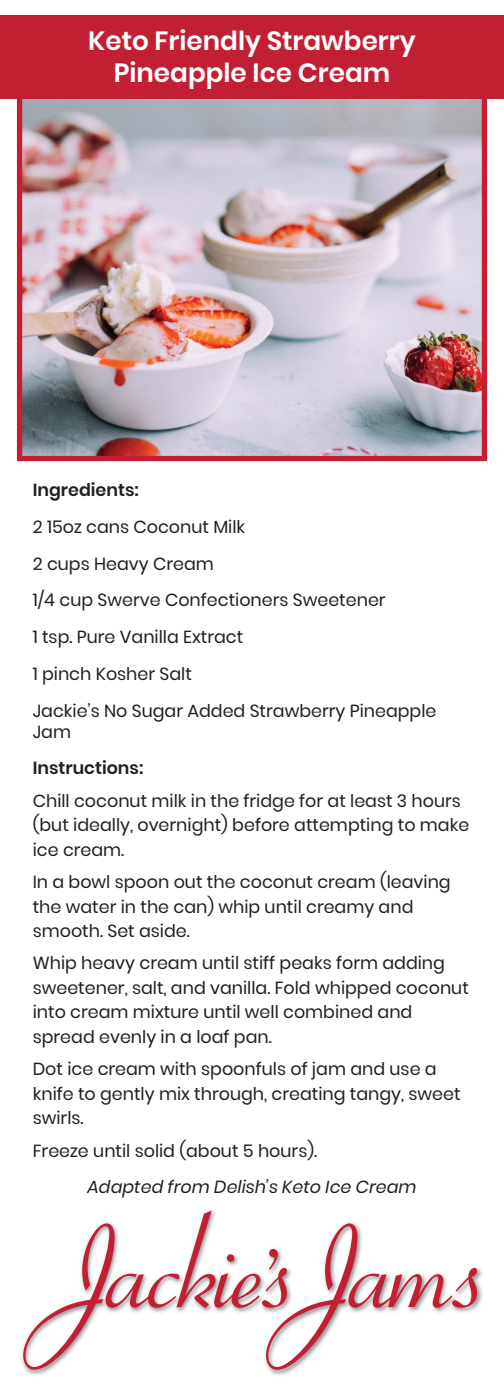
<style>
.page{position:relative;width:504px;height:1386px;background:#fff}
.page>*{position:absolute;margin:0;border:0;box-sizing:border-box;transform-origin:0 0}
.t1{font:600 26.25px/31.5px "Poppins";color:#fff;text-align:center}
.t2{font:17.5px/24.5px "Poppins";color:#231f20}
.t3{font:italic 17.5px "Poppins";color:#231f20}
.t4{font:600 17.5px "Poppins";color:#231f20}
</style>
<div class="page">
<img style="left:23px;top:99px;width:458px;height:356px">
<div style="left:17px;top:16px;width:470px;height:445px;border:5px solid #c31f32"></div>
<img style="left:21px;top:1210px;width:461px;height:165px">
<svg style="left:23px;top:1211px;width:454px;height:159px"></svg>
<div style="left:0;top:16px;width:504px;height:83px;background:#c31f32"></div>
<h1 class="t1" style="left:88px;top:25px;width:329px">Keto Friendly Strawberry<br>Pineapple Ice Cream</h1>
<p class="t4" style="left:33px;top:480px;width:107px">Ingredients:</p>
<p class="t2" style="left:33px;top:508px;width:405px;line-height:36.8px">2 15oz cans Coconut Milk<br>2 cups Heavy Cream<br>1/4 cup Swerve Confectioners Sweetener<br>1 tsp. Pure Vanilla Extract<br>1 pinch Kosher Salt<br>Jackie’s No Sugar Added Strawberry Pineapple</p>
<p class="t2" style="left:33px;top:719px;width:40px">Jam</p>
<p class="t4" style="left:33px;top:758px;width:112px">Instructions:</p>
<p class="t2" style="left:33px;top:788px;width:438px">Chill coconut milk in the fridge for at least 3 hours (but ideally, overnight) before attempting to make ice cream.</p>
<p class="t2" style="left:33px;top:870px;width:419px">In a bowl spoon out the coconut cream (leaving the water in the can) whip until creamy and smooth. Set aside.</p>
<p class="t2" style="left:33px;top:951px;width:438px">Whip heavy cream until stiff peaks form adding sweetener, salt, and vanilla. Fold whipped coconut into cream mixture until well combined and spread evenly in a loaf pan.</p>
<p class="t2" style="left:33px;top:1057px;width:429px">Dot ice cream with spoonfuls of jam and use a knife to gently mix through, creating tangy, sweet swirls.</p>
<p class="t2" style="left:33px;top:1138px;width:286px">Freeze until solid (about 5 hours).</p>
<p class="t3" style="left:87px;top:1177px;width:331px">Adapted from Delish’s Keto Ice Cream</p>
</div>
